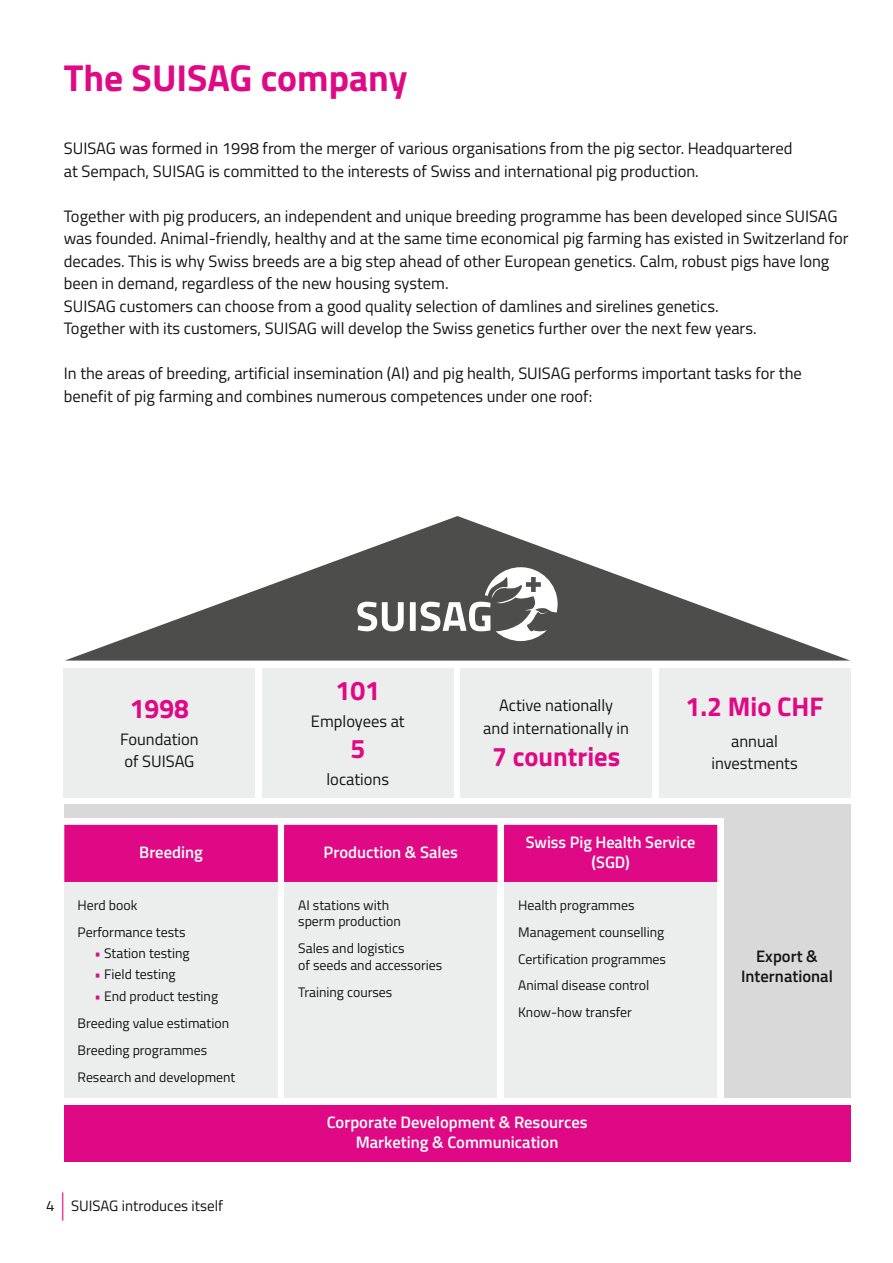
<style>
.page{position:relative;width:893px;height:1263px;background:#fff}
.page>*{position:absolute;margin:0;border:0;box-sizing:border-box;transform-origin:0 0}
.Überschrift_H1{font:700 37.5px "Titillium Web";color:#e00985}
.Überschrift_H2_-_Magenta{font:700 27px "Titillium Web";color:#e00985}
.t1{font:600 16.65px/20px "Titillium Web";color:#fff;text-align:center}
.t2{font:600 16.65px "Titillium Web";color:#131413}
.Fliesstext{font:16.5px/22.5px "Titillium Web";color:#131413}
.t3{font:15px "Titillium Web";color:#131413}
.t4{font:13.8px/16.6px "Titillium Web";color:#131413}
.s1{color:#e00985}
.s2{font-size:30px;color:#e00985}
</style>
<div class="page">
<svg style="left:66px;top:516px;width:783px;height:144px"></svg>
<div style="left:64px;top:1105px;width:786px;height:57px;background:#e00985"></div>
<div style="left:64px;top:805px;width:786px;height:293px;background:#d9d9d9"></div>
<div style="left:64px;top:818px;width:660px;height:285px;background:#fff"></div>
<div style="left:65px;top:825px;width:212px;height:57px;background:#e00985"></div>
<div style="left:284px;top:825px;width:213px;height:57px;background:#e00985"></div>
<div style="left:504px;top:825px;width:213px;height:57px;background:#e00985"></div>
<div style="left:64px;top:882px;width:213px;height:216px;background:#eceded"></div>
<div style="left:284px;top:882px;width:213px;height:216px;background:#eceded"></div>
<div style="left:504px;top:882px;width:213px;height:216px;background:#eceded"></div>
<svg style="left:357px;top:567px;width:201px;height:74px"></svg>
<div style="left:64px;top:669px;width:191px;height:129px;background:#eceded"></div>
<div style="left:262px;top:669px;width:191px;height:129px;background:#eceded"></div>
<div style="left:460px;top:669px;width:192px;height:129px;background:#eceded"></div>
<div style="left:659px;top:669px;width:191px;height:129px;background:#eceded"></div>
<p class="Überschrift_H1" style="left:64px;top:49px;width:345px">The SUISAG company</p>
<p class="Fliesstext" style="left:64px;top:136px;width:730px">SUISAG was formed in 1998 from the merger of various organisations from the pig sector. Headquartered at Sempach, SUISAG is committed to the interests of Swiss and international pig production.</p>
<p class="Fliesstext" style="left:64px;top:204px;width:786px">Together with pig producers, an independent and unique breeding programme has been developed since SUISAG was founded. Animal-friendly, healthy and at the same time economical pig farming has existed in Switzerland for decades. This is why Swiss breeds are a big step ahead of other European genetics. Calm, robust pigs have long been in demand, regardless of the new housing system.</p>
<p class="Fliesstext" style="left:64px;top:294px;width:694px">SUISAG customers can choose from a good quality selection of damlines and sirelines genetics.<br>Together with its customers, SUISAG will develop the Swiss genetics further over the next few years.</p>
<p class="Fliesstext" style="left:64px;top:361px;width:740px">In the areas of breeding, artificial insemination (AI) and pig health, SUISAG performs important tasks for the benefit of pig farming and combines numerous competences under one roof:</p>
<p class="Überschrift_H2_-_Magenta" style="left:130px;top:688px;width:61px">1998</p>
<p class="Fliesstext" style="left:120px;top:727px;width:80px">Foundation</p>
<p class="Fliesstext" style="left:124px;top:749px;width:72px">of SUISAG</p>
<p class="Überschrift_H2_-_Magenta" style="left:336px;top:670px;width:46px">101</p>
<p class="Fliesstext" style="left:311px;top:709px;width:95px">Employees at</p>
<p class="Überschrift_H2_-_Magenta" style="left:350px;top:728px;width:16px">5</p>
<p class="Fliesstext" style="left:326px;top:767px;width:64px">locations</p>
<p class="Fliesstext" style="left:483px;top:693px;width:147px;text-align:center">Active nationally<br>and internationally in</p>
<p class="Überschrift_H2_-_Magenta" style="left:492px;top:736px;width:129px">7 countries</p>
<p class="Überschrift_H2_-_Magenta" style="left:686px;top:685px;width:139px">1.2 Mio CHF</p>
<p class="Fliesstext" style="left:731px;top:729px;width:48px">annual</p>
<p class="Fliesstext" style="left:711px;top:751px;width:88px">investments</p>
<p class="t1" style="left:139px;top:841px;width:65px">Breeding</p>
<p class="t1" style="left:324px;top:841px;width:136px">Production &amp; Sales</p>
<p class="t1" style="left:526px;top:831px;width:171px">Swiss Pig Health Service (SGD)</p>
<p class="t4" style="left:78px;top:896px;width:61px">Herd book</p>
<p class="t4" style="left:78px;top:923px;width:109px">Performance tests</p>
<p class="t4" style="left:95px;top:944px;width:97px"><span class="s1">•</span> Station testing</p>
<p class="t4" style="left:95px;top:965px;width:83px"><span class="s1">•</span> Field testing</p>
<p class="t4" style="left:95px;top:987px;width:125px"><span class="s1">•</span> End product testing</p>
<p class="t4" style="left:78px;top:1014px;width:153px">Breeding value estimation</p>
<p class="t4" style="left:78px;top:1041px;width:131px">Breeding programmes</p>
<p class="t4" style="left:78px;top:1068px;width:159px">Research and development</p>
<p class="t3" style="left:46px;top:1195px;width:179px">4 <span class="s2">|</span> SUISAG introduces itself</p>
<p class="t4" style="left:298px;top:896px;width:104px">AI stations with sperm production</p>
<p class="t4" style="left:298px;top:939px;width:146px">Sales and logistics<br>of seeds and accessories</p>
<p class="t4" style="left:298px;top:983px;width:96px">Training courses</p>
<p class="t4" style="left:518px;top:896px;width:118px">Health programmes</p>
<p class="t4" style="left:518px;top:923px;width:148px">Management counselling</p>
<p class="t4" style="left:518px;top:950px;width:149px">Certification programmes</p>
<p class="t4" style="left:518px;top:977px;width:133px">Animal disease control</p>
<p class="t4" style="left:518px;top:1003px;width:115px">Know-how transfer</p>
<p class="t1" style="left:327px;top:1111px;width:262px">Corporate Development &amp; Resources</p>
<p class="t1" style="left:356px;top:1131px;width:204px">Marketing &amp; Communication</p>
<p class="t2" style="left:756px;top:944px;width:63px">Export &amp;</p>
<p class="t2" style="left:741px;top:964px;width:93px">International</p>
</div>
